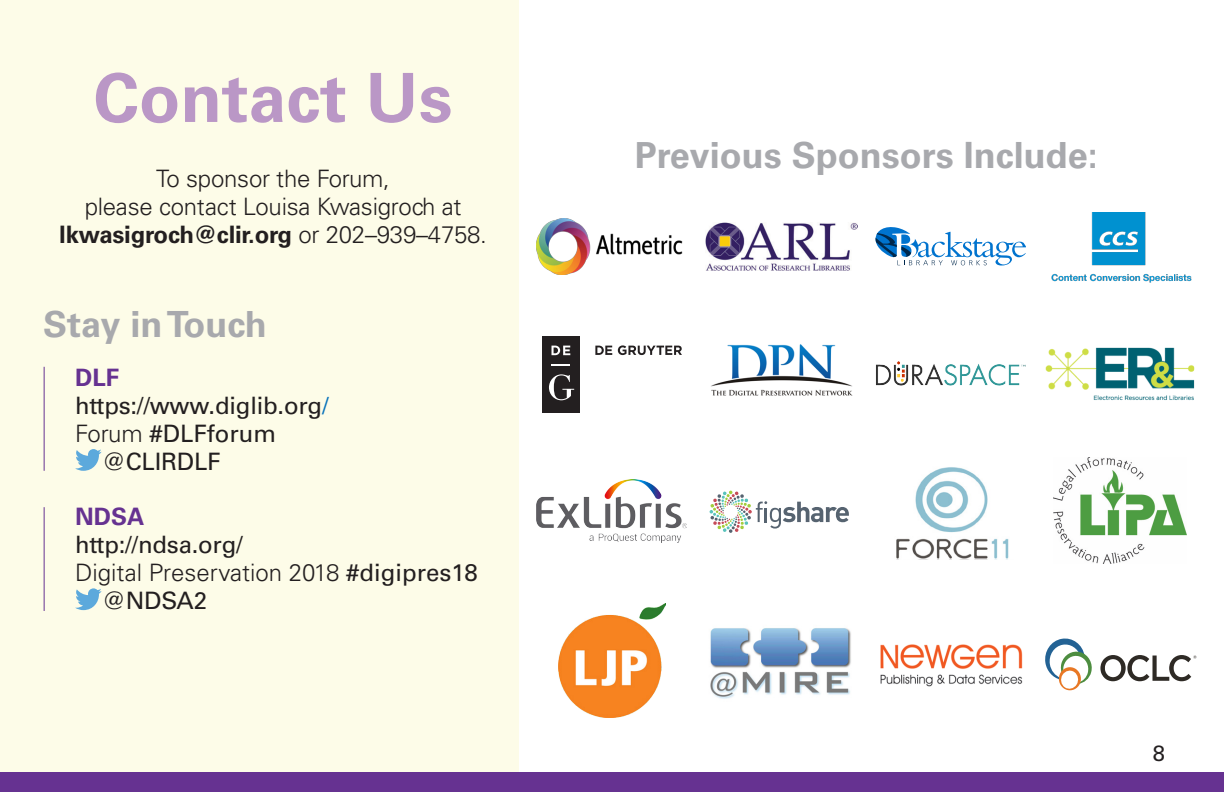
<style>
.page{position:relative;width:1224px;height:792px;background:#fff}
.page>*{position:absolute;margin:0;border:0;box-sizing:border-box;transform-origin:0 0}
.t1{font:700 68px "Univers";color:#ba97c6}
.Head_1__main_page_he{font:700 36px "Univers";color:#a8a9ad}
.BT_plain__no_indents{font:300 24px/28px "Univers";letter-spacing:-.01em;color:#231f20;text-align:center}
.BT_plain__no_indents-2{font:24px "Univers";letter-spacing:-.01em;color:#231f20}
.BT_plain__no_indents-3{font:700 24px "Univers";color:#663291}
.t2{font:22px "Univers";color:#231f20}
.s1{font-weight:700}
.s2{color:#0873bb}
.s3{font-weight:300}
.s4{font-weight:400}
</style>
<div class="page">
<div style="left:0;top:0;width:518px;height:772px;background:#fdfce8"></div>
<hr style="left:44px;top:367px;width:1px;height:104px;background:#663291">
<hr style="left:44px;top:507px;width:1px;height:104px;background:#663291">
<svg style="left:75px;top:449px;width:27px;height:22px"></svg>
<svg style="left:75px;top:588px;width:27px;height:22px"></svg>
<div style="left:0;top:772px;width:1224px;height:20px;background:#663291"></div>
<img style="left:536px;top:219px;width:147px;height:55px">
<img style="left:706px;top:222px;width:152px;height:48px">
<svg style="left:876px;top:227px;width:150px;height:39px"></svg>
<img style="left:1051px;top:212px;width:140px;height:71px">
<div style="left:542px;top:336px;width:38px;height:77px;background:#231f20"></div>
<svg style="left:551px;top:364px;width:19px;height:2px"></svg>
<svg style="left:552px;top:346px;width:18px;height:9px"></svg>
<svg style="left:549px;top:374px;width:25px;height:26px"></svg>
<svg style="left:595px;top:345px;width:87px;height:10px"></svg>
<img style="left:711px;top:344px;width:142px;height:52px">
<img style="left:876px;top:361px;width:150px;height:24px">
<img style="left:1045px;top:347px;width:150px;height:54px">
<img style="left:536px;top:480px;width:151px;height:63px">
<svg style="left:710px;top:491px;width:139px;height:42px"></svg>
<img style="left:896px;top:467px;width:113px;height:93px">
<img style="left:1053px;top:458px;width:133px;height:105px">
<img style="left:558px;top:603px;width:108px;height:115px">
<img style="left:710px;top:628px;width:141px;height:71px">
<img style="left:880px;top:644px;width:143px;height:43px">
<svg style="left:1045px;top:639px;width:47px;height:52px"></svg>
<svg style="left:1100px;top:655px;width:96px;height:26px"></svg>
<p class="t1" style="left:94px;top:58px;width:360px">Contact Us</p>
<p class="BT_plain__no_indents" style="left:59px;top:165px;width:429px">To sponsor the Forum,<br>please contact Louisa Kwasigroch at <span class="s1">lkwasigroch@clir.org</span> or 202–939–4758.</p>
<p class="Head_1__main_page_he" style="left:43px;top:303px;width:225px">Stay in Touch</p>
<p class="BT_plain__no_indents-3" style="left:75px;top:363px;width:46px">DLF</p>
<p class="BT_plain__no_indents-2" style="left:75px;top:391px;width:255px">https://www.diglib.org<span class="s2">/</span></p>
<p class="BT_plain__no_indents-2" style="left:75px;top:419px;width:203px"><span class="s3">Forum</span> #DLFforum</p>
<p class="BT_plain__no_indents-2" style="left:102px;top:447px;width:120px">@CLIRDLF</p>
<p class="BT_plain__no_indents-3" style="left:75px;top:502px;width:71px">NDSA</p>
<p class="BT_plain__no_indents-2" style="left:75px;top:530px;width:169px">http://ndsa.org/</p>
<p class="BT_plain__no_indents" style="left:75px;top:558px;width:404px">Digital Preservation 2018 <span class="s4">#digipres18</span></p>
<p class="BT_plain__no_indents-2" style="left:102px;top:586px;width:107px">@NDSA2</p>
<p class="Head_1__main_page_he" style="left:635px;top:135px;width:465px">Previous Sponsors Include:</p>
<p class="t2" style="left:1153px;top:740px;width:14px">8</p>
</div>
